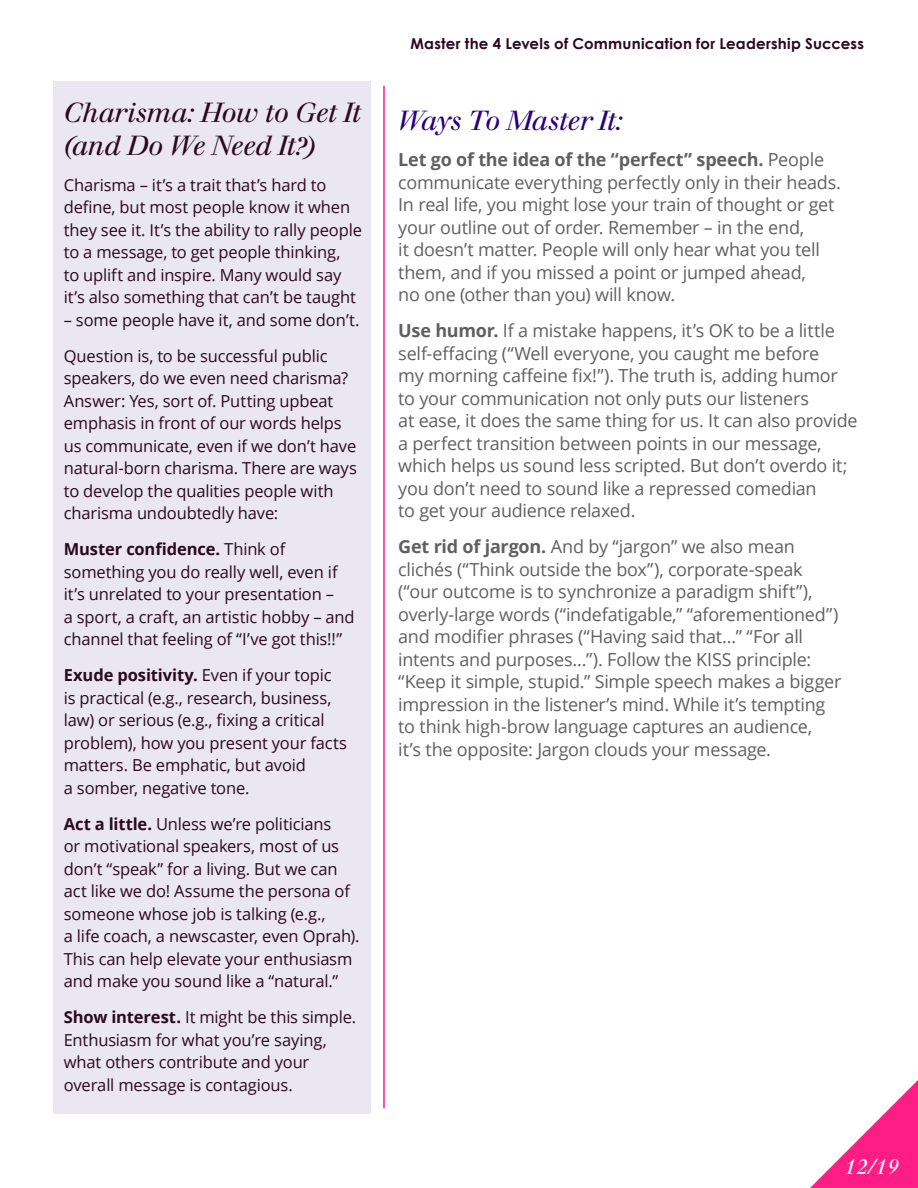
<style>
.page{position:relative;width:918px;height:1188px;background:#fff}
.page>*{position:absolute;margin:0;border:0;box-sizing:border-box;transform-origin:0 0}
.Paragraph_Style_1{font:italic 27px/33px "Justus";letter-spacing:-.02em;color:#2b0920}
.Paragraph_Style_1-2{font:italic 27px "Justus";letter-spacing:-.025em;color:#29007f}
.t1{font:italic 21px "Justus";color:#fff}
.Paragraph_Style_1-3{font:18px/22.5px "Open Sans";letter-spacing:-.015em;color:#606060}
.Paragraph_Style_1-4{font:16.5px/22.5px "Open Sans";letter-spacing:-.01em;color:#2b0920}
.t2{font:700 15px "Century Gothic";letter-spacing:.015em;color:#2b0920}
.s1{font-weight:700}
</style>
<div class="page">
<svg style="left:810px;top:1080px;width:108px;height:108px"></svg>
<div style="left:53px;top:81px;width:318px;height:1032px;background:#eae6f2"></div>
<hr style="left:383px;top:86px;width:2px;height:1022px;background:#fd1d85">
<p class="Paragraph_Style_1" style="left:64px;top:96px;width:299px">Charisma: How to Get It (and Do We Need It?)</p>
<p class="Paragraph_Style_1-4" style="left:64px;top:173px;width:300px">Charisma – it’s a trait that’s hard to define, but most people know it when they see it. It’s the ability to rally people to a message, to get people thinking,<br>to uplift and inspire. Many would say it’s also something that can’t be taught</p>
<p class="Paragraph_Style_1-4" style="left:64px;top:308px;width:297px">– some people have it, and some don’t.</p>
<p class="Paragraph_Style_1-4" style="left:64px;top:344px;width:295px">Question is, to be successful public speakers, do we even need charisma?<br>Answer: Yes, sort of. Putting upbeat emphasis in front of our words helps us communicate, even if we don’t have natural-born charisma. There are ways to develop the qualities people with charisma undoubtedly have:</p>
<p class="Paragraph_Style_1-4" style="left:64px;top:538px;width:293px"><span class="s1">Muster confidence.</span> Think of something you do really well, even if it’s unrelated to your presentation –<br>a sport, a craft, an artistic hobby – and channel that feeling of “I’ve got this!!”</p>
<p class="Paragraph_Style_1-4" style="left:64px;top:664px;width:285px"><span class="s1">Exude positivity.</span> Even if your topic is practical (e.g., research, business, law) or serious (e.g., fixing a critical problem), how you present your facts matters. Be emphatic, but avoid<br>a somber, negative tone.</p>
<p class="Paragraph_Style_1-4" style="left:64px;top:812px;width:297px"><span class="s1">Act a little.</span> Unless we’re politicians<br>or motivational speakers, most of us don’t “speak” for a living. But we can act like we do! Assume the persona of someone whose job is talking (e.g.,<br>a life coach, a newscaster, even Oprah).<br>This can help elevate your enthusiasm and make you sound like a “natural.”</p>
<p class="Paragraph_Style_1-4" style="left:64px;top:1006px;width:294px"><span class="s1">Show interest.</span> It might be this simple.<br>Enthusiasm for what you’re saying, what others contribute and your overall message is contagious.</p>
<p class="t2" style="left:411px;top:34px;width:455px">Master the 4 Levels of Communication for Leadership Success</p>
<p class="Paragraph_Style_1-2" style="left:398px;top:105px;width:226px">Ways To Master It:</p>
<p class="Paragraph_Style_1-3" style="left:398px;top:148px;width:444px"><span class="s1">Let go of the idea of the “perfect” speech.</span> People communicate everything perfectly only in their heads.<br>In real life, you might lose your train of thought or get your outline out of order. Remember – in the end,<br>it doesn’t matter. People will only hear what you tell them, and if you missed a point or jumped ahead,<br>no one (other than you) will know.</p>
<p class="Paragraph_Style_1-3" style="left:398px;top:319px;width:461px"><span class="s1">Use humor.</span> If a mistake happens, it’s OK to be a little self-effacing (“Well everyone, you caught me before<br>my morning caffeine fix!”). The truth is, adding humor to your communication not only puts our listeners<br>at ease, it does the same thing for us. It can also provide a perfect transition between points in our message, which helps us sound less scripted. But don’t overdo it; you don’t need to sound like a repressed comedian<br>to get your audience relaxed.</p>
<p class="Paragraph_Style_1-3" style="left:398px;top:535px;width:445px"><span class="s1">Get rid of jargon.</span> And by “jargon” we also mean clichés (“Think outside the box”), corporate-speak (“our outcome is to synchronize a paradigm shift”), overly-large words (“indefatigable,” “aforementioned”) and modifier phrases (“Having said that…” “For all intents and purposes…”). Follow the KISS principle: “Keep it simple, stupid.” Simple speech makes a bigger impression in the listener’s mind. While it’s tempting to think high-brow language captures an audience,<br>it’s the opposite: Jargon clouds your message.</p>
<p class="t1" style="left:845px;top:1154px;width:56px">12/19</p>
</div>
